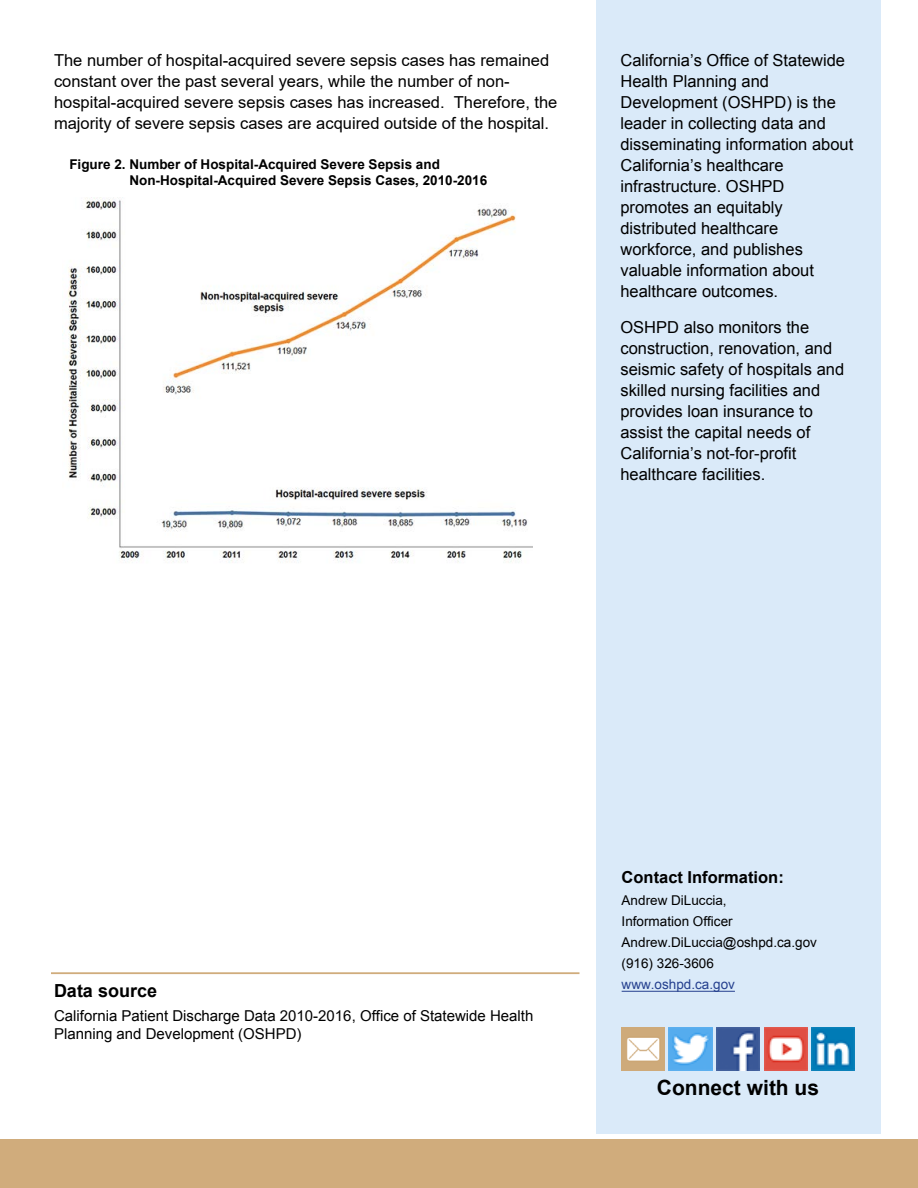
<style>
.page{position:relative;width:918px;height:1188px;background:#fff}
.page>*{position:absolute;margin:0;border:0;box-sizing:border-box;transform-origin:0 0}
.t1{font:700 21px "Arial";color:#000}
.t2{font:700 18px "Arial";color:#000}
.t3{font:16.5px/21px "Arial";color:#000}
.t4{font:700 16.5px "Arial";color:#000}
.t5{font:15px/18px "Arial";color:#000}
.t6{font:700 13.5px/16.2px "Arial";color:#000}
.t7{font:13.5px/21px "Arial";color:#000}
.t8{font:13.5px "Arial";color:#25408f}
</style>
<div class="page">
<div style="left:596px;top:0;width:284px;height:1134px;background:#daeaf9"></div>
<hr style="left:51px;top:972px;width:528px;height:2px;background:#d0ac7c">
<hr style="left:622px;top:991px;width:113px;height:1px;background:#25408f">
<img style="left:669px;top:1028px;width:43px;height:43px">
<img style="left:717px;top:1028px;width:43px;height:43px">
<img style="left:764px;top:1028px;width:43px;height:43px">
<img style="left:812px;top:1028px;width:43px;height:43px">
<img style="left:621px;top:1028px;width:44px;height:43px">
<div style="left:0;top:1139px;width:918px;height:49px;background:#d0ac7c"></div>
<img style="left:65px;top:198px;width:468px;height:365px">
<p class="t3" style="left:54px;top:50px;width:505px">The number of hospital-acquired severe sepsis cases has remained constant over the past several years, while the number of non&shy;hospital-acquired severe sepsis cases has increased. Therefore, the majority of severe sepsis cases are acquired outside of the hospital.</p>
<p class="t6" style="left:129px;top:156px;width:359px;text-indent:-60px">Figure 2. Number of Hospital-Acquired Severe Sepsis and<br>Non-Hospital-Acquired Severe Sepsis Cases, 2010-2016</p>
<p class="t3" style="left:620px;top:50px;width:234px">California’s Office of Statewide<br>Health Planning and<br>Development (OSHPD) is the leader in collecting data and disseminating information about<br>California’s healthcare infrastructure. OSHPD promotes an equitably distributed healthcare workforce, and publishes valuable information about healthcare outcomes.</p>
<p class="t3" style="left:620px;top:317px;width:225px">OSHPD also monitors the construction, renovation, and seismic safety of hospitals and skilled nursing facilities and provides loan insurance to assist the capital needs of<br>California’s not-for-profit healthcare facilities.</p>
<p class="t2" style="left:54px;top:979px;width:105px">Data source</p>
<p class="t5" style="left:54px;top:1007px;width:481px">California Patient Discharge Data 2010-2016, Office of Statewide Health<br>Planning and Development (OSHPD)</p>
<p class="t4" style="left:622px;top:866px;width:164px">Contact Information:</p>
<p class="t7" style="left:622px;top:890px;width:197px">Andrew DiLuccia,<br>Information Officer<br>Andrew.DiLuccia@oshpd.ca.gov (916) 326-3606</p>
<p class="t8" style="left:622px;top:975px;width:115px">www.oshpd.ca.gov</p>
<p class="t1" style="left:657px;top:1073px;width:164px">Connect with us</p>
</div>
